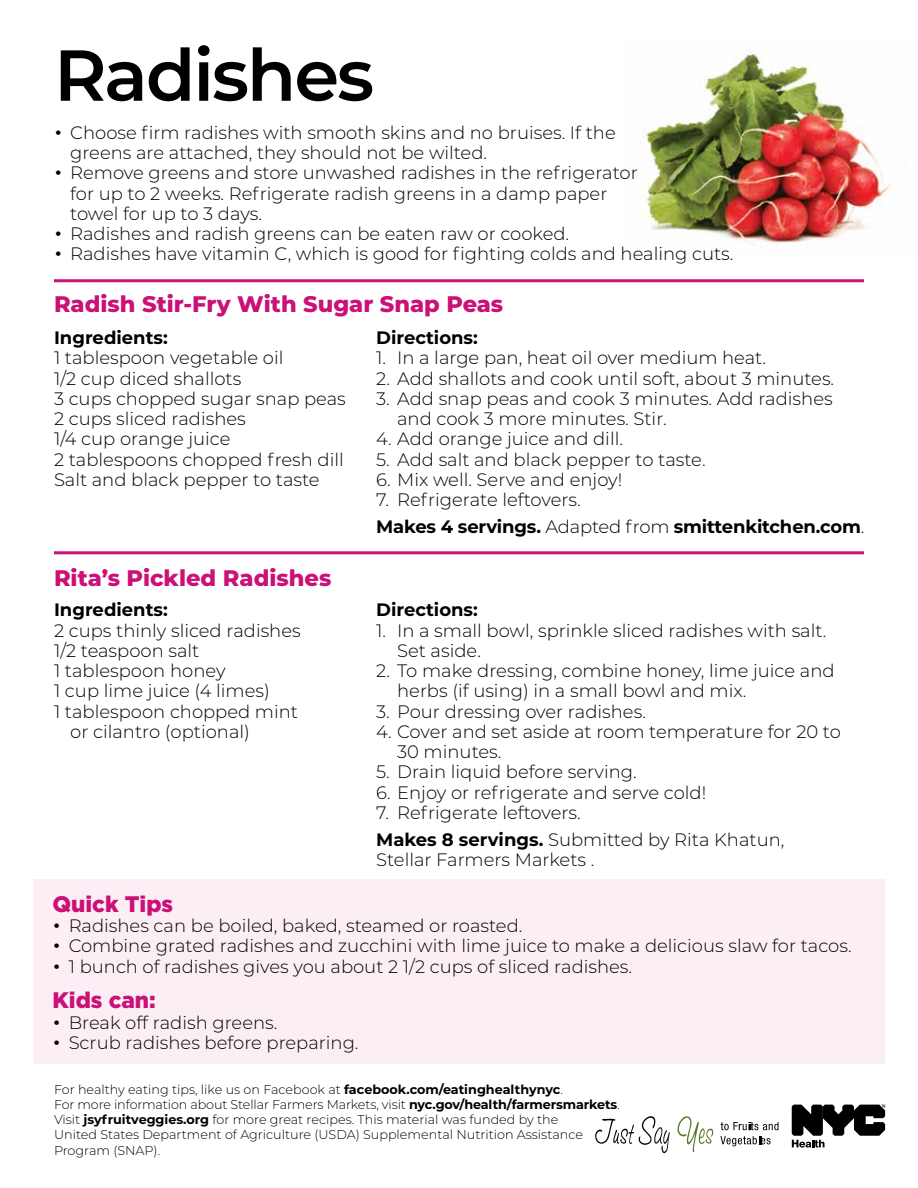
<style>
.page{position:relative;width:918px;height:1188px;background:#fff}
.page>*{position:absolute;margin:0;border:0;box-sizing:border-box;transform-origin:0 0}
.t1{font:600 72px "Montserrat";letter-spacing:-.03em;color:#000}
.t2{font:800 22.5px "Montserrat";color:#cb1077}
.t3{font:900 22.5px "Gotham";color:#cb1077}
.t4{font:300 18px/20.2px "Montserrat";color:#000}
.t5{font:700 18px "Montserrat";color:#000}
.t6{font:300 12.75px/15.3px "Montserrat";color:#000}
.s1{font-family:"Gotham"}
.s2{font-weight:700}
</style>
<div class="page">
<img style="left:640px;top:45px;width:258px;height:202px">
<div style="left:33px;top:879px;width:852px;height:185px;background:#fbeff5"></div>
<hr style="left:54px;top:551px;width:810px;height:3px;background:#cb1077">
<hr style="left:54px;top:279px;width:810px;height:3px;background:#cb1077">
<svg style="left:792px;top:1105px;width:93px;height:43px"></svg>
<svg style="left:721px;top:1122px;width:58px;height:8px"></svg>
<svg style="left:720px;top:1136px;width:51px;height:10px"></svg>
<svg style="left:595px;top:1116px;width:75px;height:37px"></svg>
<svg style="left:677px;top:1116px;width:36px;height:36px"></svg>
<h1 class="t1" style="left:54px;top:24px;width:322px">Radishes</h1>
<p class="t4" style="left:70px;top:122px;width:547px;text-indent:-16px"><span class="s1">•</span> Choose firm radishes with smooth skins and no bruises. If the greens are attached, they should not be wilted.</p>
<p class="t4" style="left:70px;top:162px;width:569px;text-indent:-16px"><span class="s1">•</span> Remove greens and store unwashed radishes in the refrigerator for up to 2 weeks. Refrigerate radish greens in a damp paper towel for up to 3 days.</p>
<p class="t4" style="left:54px;top:223px;width:517px"><span class="s1">•</span> Radishes and radish greens can be eaten raw or cooked.</p>
<p class="t4" style="left:54px;top:243px;width:681px"><span class="s1">•</span> Radishes have vitamin C, which is good for fighting colds and healing cuts.</p>
<p class="t2" style="left:54px;top:288px;width:451px">Radish Stir-Fry With Sugar Snap Peas</p>
<p class="t5" style="left:54px;top:325px;width:115px">Ingredients:</p>
<p class="t4" style="left:54px;top:347px;width:293px">1 tablespoon vegetable oil<br>1/2 cup diced shallots<br>3 cups chopped sugar snap peas<br>2 cups sliced radishes<br>1/4 cup orange juice<br>2 tablespoons chopped fresh dill<br>Salt and black pepper to taste</p>
<p class="t2" style="left:54px;top:562px;width:279px">Rita’s Pickled Radishes</p>
<p class="t5" style="left:54px;top:597px;width:115px">Ingredients:</p>
<p class="t4" style="left:54px;top:619px;width:248px">2 cups thinly sliced radishes</p>
<p class="t4" style="left:54px;top:640px;width:147px">1/2 teaspoon salt</p>
<p class="t4" style="left:54px;top:660px;width:173px">1 tablespoon honey</p>
<p class="t4" style="left:54px;top:680px;width:217px">1 cup lime juice (4 limes)</p>
<p class="t4" style="left:54px;top:700px;width:246px">1 tablespoon chopped mint</p>
<p class="t4" style="left:70px;top:721px;width:181px">or cilantro (optional)</p>
<p class="t5" style="left:376px;top:325px;width:103px">Directions:</p>
<p class="t4" style="left:376px;top:347px;width:392px">1. In a large pan, heat oil over medium heat.</p>
<p class="t4" style="left:376px;top:367px;width:460px">2. Add shallots and cook until soft, about 3 minutes.</p>
<p class="t4" style="left:397px;top:388px;width:437px;text-indent:-21px">3. Add snap peas and cook 3 minutes. Add radishes and cook 3 more minutes. Stir.</p>
<p class="t4" style="left:376px;top:428px;width:248px">4. Add orange juice and dill.</p>
<p class="t4" style="left:376px;top:448px;width:331px">5. Add salt and black pepper to taste.</p>
<p class="t4" style="left:376px;top:469px;width:248px">6. Mix well. Serve and enjoy!</p>
<p class="t4" style="left:376px;top:486px;width:490px;line-height:27px">7. Refrigerate leftovers.<br><span class="s2">Makes 4 servings.</span> Adapted from <span class="s2">smittenkitchen.com</span>.</p>
<p class="t5" style="left:376px;top:597px;width:103px">Directions:</p>
<p class="t4" style="left:397px;top:619px;width:431px;text-indent:-21px">1. In a small bowl, sprinkle sliced radishes with salt.<br>Set aside.</p>
<p class="t4" style="left:397px;top:660px;width:439px;text-indent:-21px">2. To make dressing, combine honey, lime juice and herbs (if using) in a small bowl and mix.</p>
<p class="t4" style="left:376px;top:700px;width:271px">3. Pour dressing over radishes.</p>
<p class="t4" style="left:397px;top:721px;width:445px;text-indent:-21px">4. Cover and set aside at room temperature for 20 to<br>30 minutes.</p>
<p class="t4" style="left:376px;top:761px;width:262px">5. Drain liquid before serving.</p>
<p class="t4" style="left:376px;top:781px;width:332px">6. Enjoy or refrigerate and serve cold!</p>
<p class="t4" style="left:376px;top:798px;width:410px;line-height:27px">7. Refrigerate leftovers.<br><span class="s2">Makes 8 servings.</span> Submitted by Rita Khatun,</p>
<p class="t4" style="left:376px;top:849px;width:220px">Stellar Farmers Markets .</p>
<p class="t3" style="left:52px;top:888px;width:122px">Quick Tips</p>
<p class="t4" style="left:52px;top:915px;width:471px"><span class="s1">•</span> Radishes can be boiled, baked, steamed or roasted.</p>
<p class="t4" style="left:52px;top:935px;width:801px"><span class="s1">•</span> Combine grated radishes and zucchini with lime juice to make a delicious slaw for tacos.</p>
<p class="t4" style="left:52px;top:956px;width:581px"><span class="s1">•</span> 1 bunch of radishes gives you about 2 1/2 cups of sliced radishes.</p>
<p class="t3" style="left:52px;top:985px;width:105px">Kids can:</p>
<p class="t4" style="left:52px;top:1012px;width:226px"><span class="s1">•</span> Break off radish greens.</p>
<p class="t4" style="left:52px;top:1032px;width:308px"><span class="s1">•</span> Scrub radishes before preparing.</p>
<p class="t6" style="left:54px;top:1081px;width:567px">For healthy eating tips, like us on Facebook at <span class="s2">facebook.com/eatinghealthynyc</span>.<br>For more information about Stellar Farmers Markets, visit <span class="s2">nyc.gov/health/farmersmarkets</span>.<br>Visit <span class="s2">jsyfruitveggies.org</span> for more great recipes. This material was funded by the<br>United States Department of Agriculture (USDA) Supplemental Nutrition Assistance Program (SNAP).</p>
</div>
